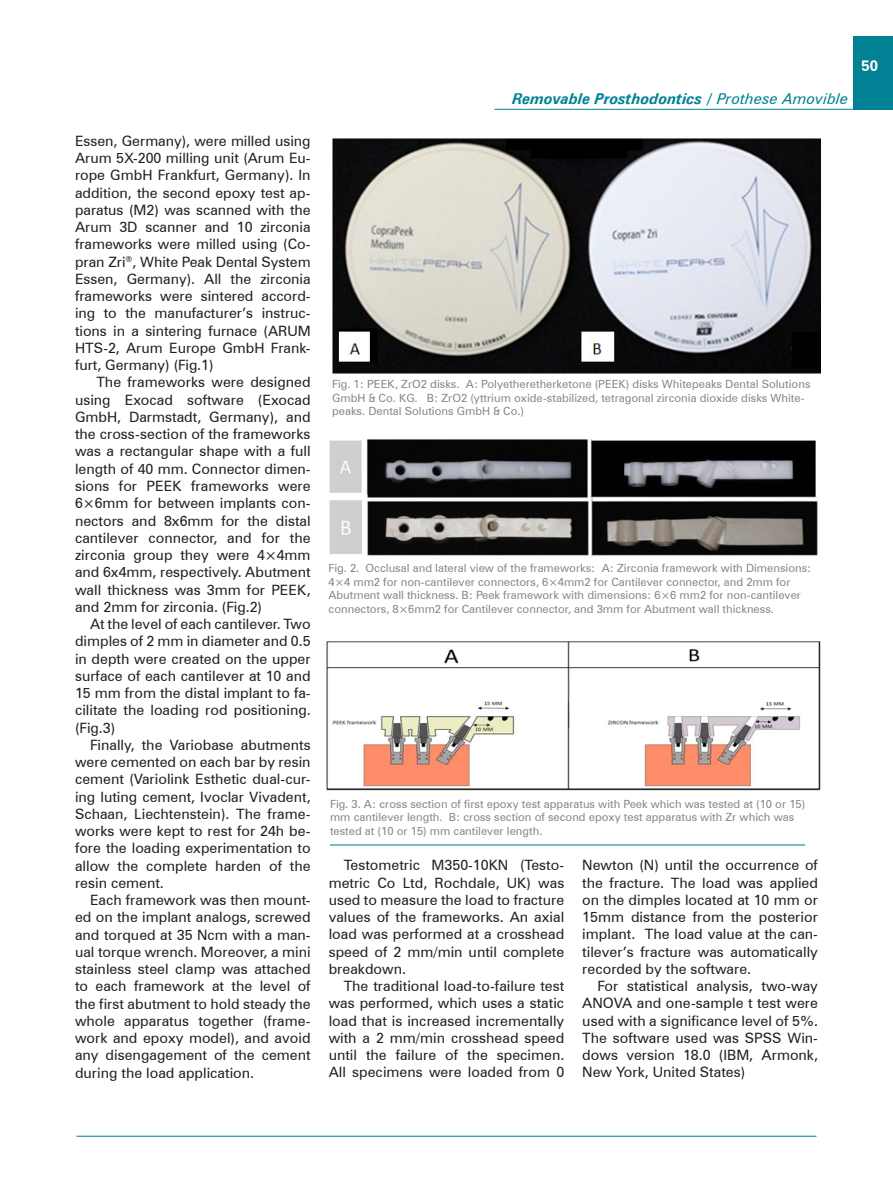
<style>
.page{position:relative;width:893px;height:1191px;background:#fff}
.page>*{position:absolute;margin:0;border:0;box-sizing:border-box;transform-origin:0 0}
.t1{font:italic 700 15px "Zurich BT";color:#008294}
.t2{font:700 15px "Zurich BT";color:#fff}
.t3{font:14.25px/17.2px "Zurich BT";color:#231f20;text-align:justify}
.Body{font:11.25px/13.5px "Zurich BT";color:#87878a}
.s1{font-weight:400}
</style>
<div class="page">
<div style="left:853px;top:36px;width:40px;height:74px;background:#008294"></div>
<hr style="left:494px;top:109px;width:399px;height:1px;background:#008294">
<hr style="left:77px;top:1135px;width:739px;height:1px;background:#008294">
<img style="left:329px;top:439px;width:489px;height:118px">
<img style="left:326px;top:641px;width:495px;height:150px">
<img style="left:332px;top:138px;width:489px;height:236px">
<hr style="left:330px;top:844px;width:475px;height:1px;background:#008294">
<p class="t3" style="left:75px;top:132px;width:237px">Essen, Germany), were milled using Arum 5X-200 milling unit (Arum Eu&shy;rope GmbH Frankfurt, Germany). In addition, the second epoxy test ap&shy;paratus (M2) was scanned with the Arum 3D scanner and 10 zirconia frameworks were milled using (Co&shy;pran Zri<sup>®</sup>, White Peak Dental System Essen, Germany). All the zirconia frameworks were sintered accord&shy;ing to the manufacturer’s instruc&shy;tions in a sintering furnace (ARUM HTS-2, Arum Europe GmbH Frank&shy;furt, Germany) (Fig.1)</p>
<p class="t3" style="left:75px;top:374px;width:237px;text-indent:21px">The frameworks were designed using Exocad software (Exocad GmbH, Darmstadt, Germany), and the cross-section of the frameworks was a rectangular shape with a full length of 40 mm. Connector dimen&shy;sions for PEEK frameworks were 6×6mm for between implants con&shy;nectors and 8x6mm for the distal cantilever connector, and for the zirconia group they were 4×4mm and 6x4mm, respectively. Abutment wall thickness was 3mm for PEEK, and 2mm for zirconia. (Fig.2)</p>
<p class="t3" style="left:75px;top:615px;width:237px;text-indent:15px">At the level of each cantilever. Two dimples of 2 mm in diameter and 0.5 in depth were created on the upper surface of each cantilever at 10 and 15 mm from the distal implant to fa&shy;cilitate the loading rod positioning. (Fig.3)</p>
<p class="t3" style="left:75px;top:736px;width:237px;text-indent:15px">Finally, the Variobase abutments were cemented on each bar by resin cement (Variolink Esthetic dual-cur&shy;ing luting cement, Ivoclar Vivadent, Schaan, Liechtenstein). The frame&shy;works were kept to rest for 24h be&shy;fore the loading experimentation to allow the complete harden of the resin cement.</p>
<p class="t3" style="left:75px;top:891px;width:237px;text-indent:15px">Each framework was then mount&shy;ed on the implant analogs, screwed and torqued at 35 Ncm with a man&shy;ual torque wrench. Moreover, a mini stainless steel clamp was attached to each framework at the level of the first abutment to hold steady the whole apparatus together (frame&shy;work and epoxy model), and avoid any disengagement of the cement during the load application.</p>
<p class="t1" style="left:512px;top:90px;width:338px">Removable Prosthodontics / <span class="s1">Prothese Amovible</span></p>
<p class="t2" style="left:861px;top:57px;width:18px">50</p>
<p class="Body" style="left:332px;top:377px;width:480px">Fig. 1: PEEK, ZrO2 disks. A: Polyetheretherketone (PEEK) disks Whitepeaks Dental Solutions<br>GmbH &amp; Co. KG. B: ZrO2 (yttrium oxide-stabilized, tetragonal zirconia dioxide disks White&shy;peaks. Dental Solutions GmbH &amp; Co.)</p>
<p class="Body" style="left:328px;top:561px;width:484px">Fig. 2. Occlusal and lateral view of the frameworks: A: Zirconia framework with Dimensions:<br>4×4 mm2 for non-cantilever connectors, 6×4mm2 for Cantilever connector, and 2mm for Abutment wall thickness. B: Peek framework with dimensions: 6×6 mm2 for non-cantilever connectors, 8×6mm2 for Cantilever connector, and 3mm for Abutment wall thickness.</p>
<p class="Body" style="left:330px;top:797px;width:477px">Fig. 3. A: cross section of first epoxy test apparatus with Peek which was tested at (10 or 15) mm cantilever length. B: cross section of second epoxy test apparatus with Zr which was tested at (10 or 15) mm cantilever length.</p>
<p class="t3" style="left:329px;top:856px;width:237px;text-indent:15px">Testometric M350-10KN (Testo&shy;metric Co Ltd, Rochdale, UK) was used to measure the load to fracture values of the frameworks. An axial load was performed at a crosshead speed of 2 mm/min until complete breakdown.</p>
<p class="t3" style="left:329px;top:977px;width:237px;text-indent:15px">The traditional load-to-failure test was performed, which uses a static load that is increased incrementally with a 2 mm/min crosshead speed until the failure of the specimen.<br>All specimens were loaded from 0</p>
<p class="t3" style="left:582px;top:856px;width:237px">Newton (N) until the occurrence of the fracture. The load was applied on the dimples located at 10 mm or 15mm distance from the posterior implant. The load value at the can&shy;tilever’s fracture was automatically recorded by the software.</p>
<p class="t3" style="left:582px;top:977px;width:237px;text-indent:15px">For statistical analysis, two-way ANOVA and one-sample t test were used with a significance level of 5%.<br>The software used was SPSS Win&shy;dows version 18.0 (IBM, Armonk, New York, United States)</p>
</div>
